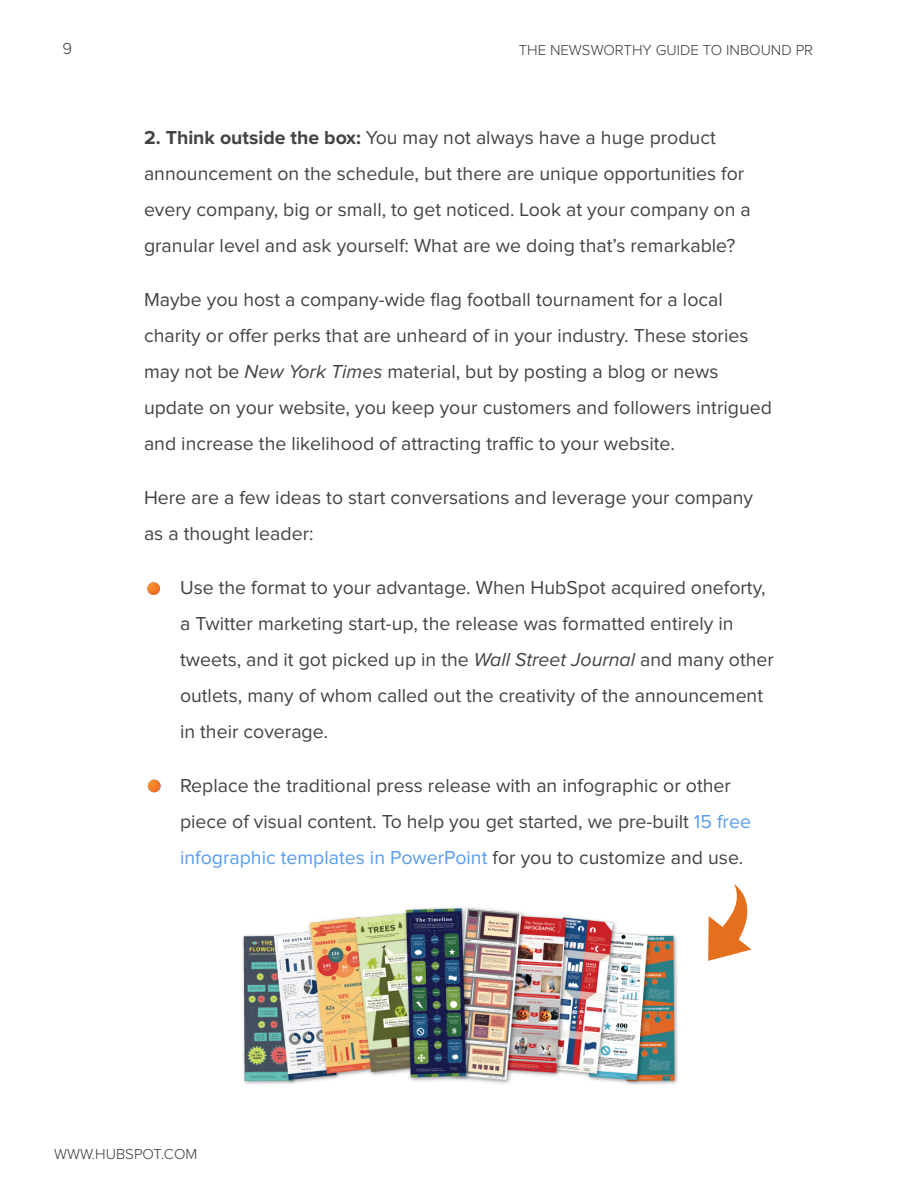
<style>
.page{position:relative;width:918px;height:1188px;background:#fff}
.page>*{position:absolute;margin:0;border:0;box-sizing:border-box;transform-origin:0 0}
.INTRO_TOC_Body_Text{font:19.5px/36px "Proxima Nova";color:#434343}
.t1{font:300 16.5px "Proxima Nova";color:#393939}
.t2{font:300 15px "Proxima Nova";color:#393939}
.s1{font-weight:700}
.s2{font-style:italic}
.s3{color:#589ceb}
</style>
<div class="page">
<svg style="left:147px;top:582px;width:13px;height:13px"></svg>
<svg style="left:148px;top:780px;width:13px;height:12px"></svg>
<img style="left:242px;top:907px;width:436px;height:177px">
<svg style="left:708px;top:884px;width:44px;height:77px"></svg>
<p class="t1" style="left:62px;top:41px;width:11px">9</p>
<p class="t2" style="left:519px;top:43px;width:296px">THE NEWSWORTHY GUIDE TO INBOUND PR</p>
<p class="INTRO_TOC_Body_Text" style="left:144px;top:120px;width:608px"><span class="s1">2. Think outside the box:</span> You may not always have a huge product announcement on the schedule, but there are unique opportunities for every company, big or small, to get noticed. Look at your company on a granular level and ask yourself: What are we doing that’s remarkable?</p>
<p class="INTRO_TOC_Body_Text" style="left:144px;top:282px;width:630px">Maybe you host a company-wide flag football tournament for a local charity or offer perks that are unheard of in your industry. These stories may not be <span class="s2">New York Times</span> material, but by posting a blog or news update on your website, you keep your customers and followers intrigued and increase the likelihood of attracting traffic to your website.</p>
<p class="INTRO_TOC_Body_Text" style="left:144px;top:480px;width:611px">Here are a few ideas to start conversations and leverage your company as a thought leader:</p>
<p class="INTRO_TOC_Body_Text" style="left:180px;top:570px;width:596px">Use the format to your advantage. When HubSpot acquired oneforty, a Twitter marketing start-up, the release was formatted entirely in tweets, and it got picked up in the <span class="s2">Wall Street Journal</span> and many other outlets, many of whom called out the creativity of the announcement in their coverage.</p>
<p class="INTRO_TOC_Body_Text" style="left:180px;top:768px;width:573px">Replace the traditional press release with an infographic or other piece of visual content. To help you get started, we pre-built <span class="s3">15 free infographic templates in PowerPoint</span> for you to customize and use.</p>
<p class="t2" style="left:54px;top:1147px;width:145px">WWW.HUBSPOT.COM</p>
</div>
